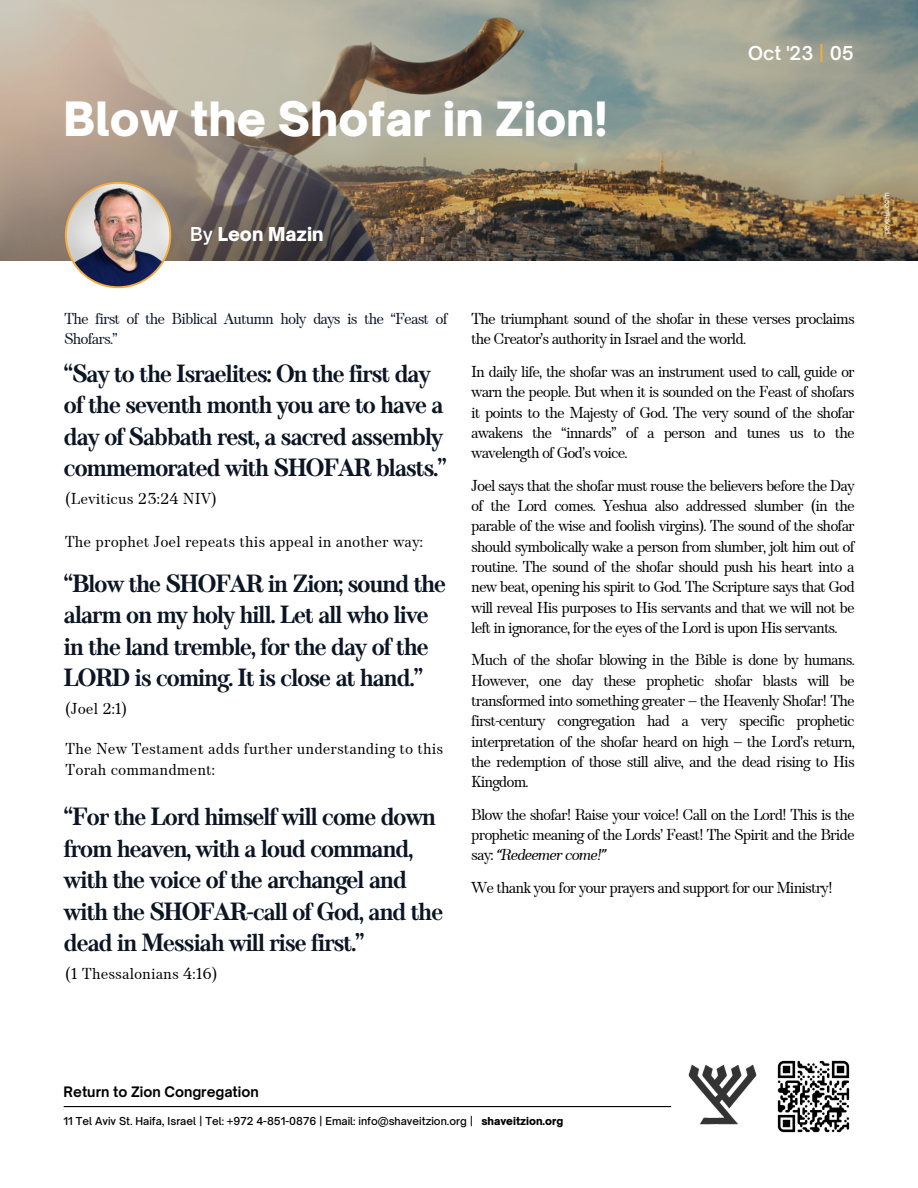
<style>
.page{position:relative;width:918px;height:1188px;background:#fff}
.page>*{position:absolute;margin:0;border:0;box-sizing:border-box;transform-origin:0 0}
.t1{font:900 45.3px "Open Sauce One";color:#fff}
.t2{font:700 24.75px/31.5px "TT Barrels";letter-spacing:-.06em;color:#0c1524}
.t3{font:900 18.3px "Open Sauce One";color:#fff}
.t4{font:600 18.3px "Open Sauce One";color:#fff}
.t5{font:15.75px/20.2px "TT Barrels";letter-spacing:-.06em;color:#000;text-align:justify}
.t6{font:15.75px/21.3px "TT Barrels";color:#000}
.t7{font:15.75px/20.2px "TT Barrels";letter-spacing:-.06em;color:#0c1524}
.t8{font:700 13.8px "Open Sauce One";color:#000}
.t9{font:500 10.5px "Open Sauce One";color:#000}
.t10{font:900 10.5px "Open Sauce One";color:#000}
.t11{font:7.5px "Open Sauce One";color:#fff}
.s1{font-weight:600}
.s2{color:#f6aa3f}
.s3{font-style:italic}
</style>
<div class="page">
<img style="left:0;top:0;width:918px;height:261px">
<img style="left:65px;top:182px;width:106px;height:106px">
<hr style="left:64px;top:1106px;width:607px;height:1px;background:#000">
<img style="left:688px;top:1064px;width:69px;height:61px">
<svg style="left:777px;top:1060px;width:73px;height:73px"></svg>
<p class="t1" style="left:64px;top:90px;width:546px">Blow the Shofar in Zion!</p>
<p class="t3" style="left:190px;top:223px;width:135px"><span class="s1">By</span> Leon Mazin</p>
<p class="t4" style="left:748px;top:42px;width:107px">Oct '23 <span class="s2">|</span> 05</p>
<p class="t7" style="left:64px;top:310px;width:385px">The first of the Biblical Autumn holy days is the “Feast of<br>Shofars.”</p>
<p class="t2" style="left:64px;top:359px;width:385px">“Say to the Israelites: On the first day of the seventh month you are to have a day of Sabbath rest, a sacred assembly commemorated with SHOFAR blasts.”</p>
<p class="t6" style="left:65px;top:489px;width:153px">(Leviticus 23:24 NIV)</p>
<p class="t6" style="left:65px;top:532px;width:360px">The prophet Joel repeats this appeal in another way:</p>
<p class="t2" style="left:64px;top:569px;width:384px">“Blow the SHOFAR in Zion; sound the alarm on my holy hill. Let all who live in the land tremble, for the day of the LORD is coming. It is close at hand.”</p>
<p class="t5" style="left:65px;top:700px;width:63px">(Joel 2:1)</p>
<p class="t6" style="left:65px;top:739px;width:379px">The New Testament adds further understanding to this<br>Torah commandment:</p>
<p class="t2" style="left:64px;top:803px;width:381px">“For the Lord himself will come down from heaven, with a loud command, with the voice of the archangel and with the SHOFAR-call of God, and the dead in Messiah will rise first.”</p>
<p class="t6" style="left:65px;top:964px;width:154px">(1 Thessalonians 4:16)</p>
<p class="t5" style="left:471px;top:310px;width:385px">The triumphant sound of the shofar in these verses proclaims the Creator’s authority in Israel and the world.</p>
<p class="t5" style="left:471px;top:362px;width:385px">In daily life, the shofar was an instrument used to call, guide or warn the people. But when it is sounded on the Feast of shofars it points to the Majesty of God. The very sound of the shofar awakens the “innards” of a person and tunes us to the wavelength of God’s voice.</p>
<p class="t5" style="left:471px;top:476px;width:385px">Joel says that the shofar must rouse the believers before the Day of the Lord comes. Yeshua also addressed slumber (in the parable of the wise and foolish virgins). The sound of the shofar should symbolically wake a person from slumber, jolt him out of routine. The sound of the shofar should push his heart into a new beat, opening his spirit to God. The Scripture says that God will reveal His purposes to His servants and that we will not be left in ignorance, for the eyes of the Lord is upon His servants.</p>
<p class="t5" style="left:471px;top:651px;width:385px">Much of the shofar blowing in the Bible is done by humans.<br>However, one day these prophetic shofar blasts will be transformed into something greater – the Heavenly Shofar! The first-century congregation had a very specific prophetic interpretation of the shofar heard on high – the Lord’s return, the redemption of those still alive, and the dead rising to His Kingdom.</p>
<p class="t5" style="left:471px;top:805px;width:385px">Blow the shofar! Raise your voice! Call on the Lord! This is the prophetic meaning of the Lords’ Feast! The Spirit and the Bride say: <span class="s3">“Redeemer come!”</span></p>
<p class="t5" style="left:471px;top:878px;width:363px">We thank you for your prayers and support for our Ministry!</p>
<p class="t11" style="left:882px;top:234px;width:44px;rotate:-90deg">pexels.com</p>
<p class="t8" style="left:64px;top:1083px;width:197px">Return to Zion Congregation</p>
<p class="t9" style="left:64px;top:1115px;width:411px">11 Tel Aviv St. Haifa, Israel | Tel: +972 4-851-0876 | Email: info@shaveitzion.org |</p>
<p class="t10" style="left:481px;top:1115px;width:83px">shaveitzion.org</p>
</div>
